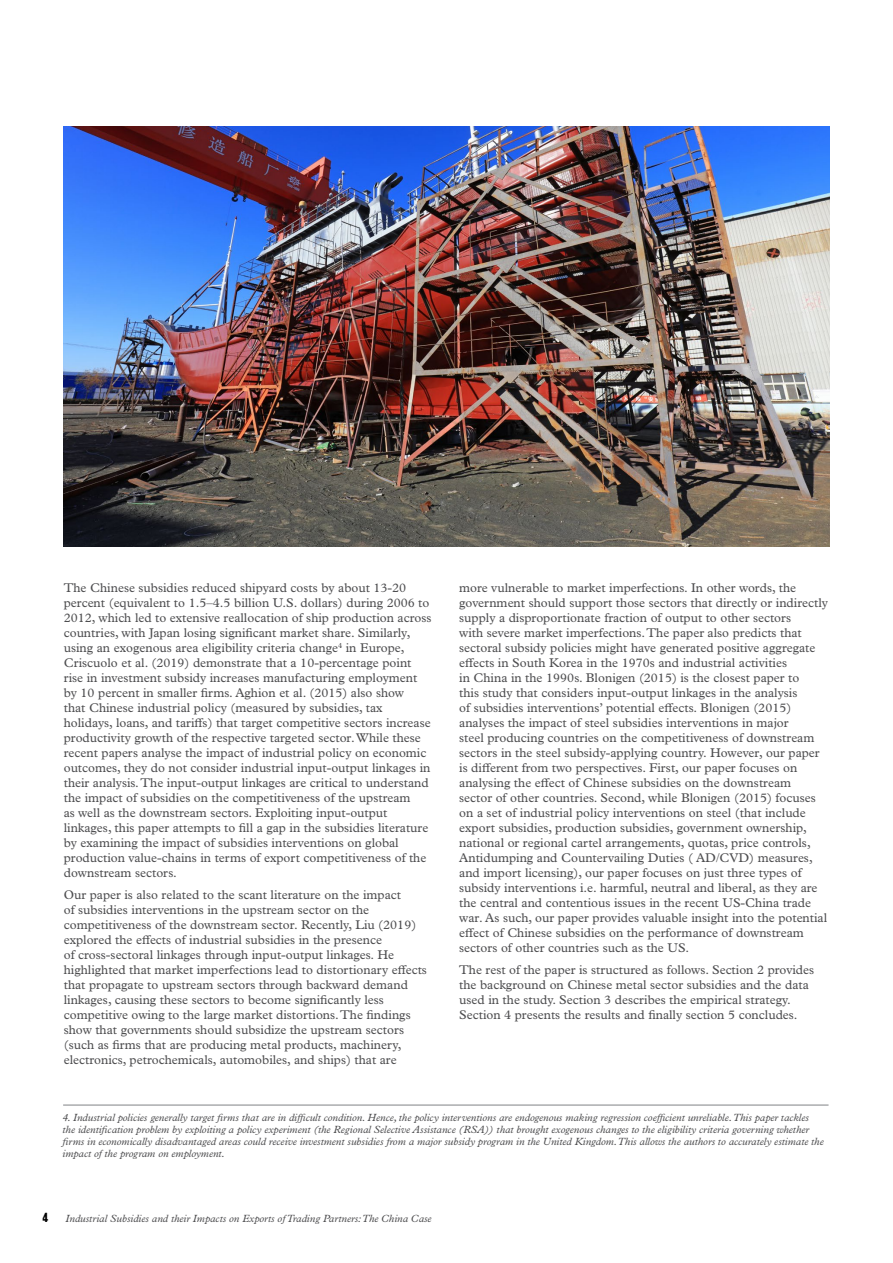
<style>
.page{position:relative;width:893px;height:1263px;background:#fff}
.page>*{position:absolute;margin:0;border:0;box-sizing:border-box;transform-origin:0 0}
.t1{font:12.75px/15px "Plantin MT Std";color:#4d4d4f}
.t2{font:700 12px "Bureau Grot Condensed";color:#000}
.t3{font:italic 10.5px/12px "Plantin MT Std";color:#4d4d4f}
</style>
<div class="page">
<hr style="left:63px;top:1105px;width:765px;height:1px;background:#808285">
<img style="left:64px;top:126px;width:765px;height:420px">
<p class="t1" style="left:64px;top:581px;width:369px">The Chinese subsidies reduced shipyard costs by about 13-20 percent (equivalent to 1.5–4.5 billion U.S. dollars) during 2006 to 2012, which led to extensive reallocation of ship production across countries, with Japan losing significant market share. Similarly, using an exogenous area eligibility criteria change<sup>4</sup> in Europe, Criscuolo et al. (2019) demonstrate that a 10-percentage point rise in investment subsidy increases manufacturing employment by 10 percent in smaller firms. Aghion et al. (2015) also show<br>that Chinese industrial policy (measured by subsidies, tax holidays, loans, and tariffs) that target competitive sectors increase productivity growth of the respective targeted sector. While these recent papers analyse the impact of industrial policy on economic outcomes, they do not consider industrial input-output linkages in their analysis. The input-output linkages are critical to understand the impact of subsidies on the competitiveness of the upstream<br>as well as the downstream sectors. Exploiting input-output linkages, this paper attempts to fill a gap in the subsidies literature by examining the impact of subsidies interventions on global production value-chains in terms of export competitiveness of the downstream sectors.</p>
<p class="t1" style="left:64px;top:887px;width:365px">Our paper is also related to the scant literature on the impact<br>of subsidies interventions in the upstream sector on the competitiveness of the downstream sector. Recently, Liu (2019) explored the effects of industrial subsidies in the presence<br>of cross-sectoral linkages through input-output linkages. He highlighted that market imperfections lead to distortionary effects that propagate to upstream sectors through backward demand linkages, causing these sectors to become significantly less competitive owing to the large market distortions. The findings show that governments should subsidize the upstream sectors (such as firms that are producing metal products, machinery, electronics, petrochemicals, automobiles, and ships) that are</p>
<p class="t1" style="left:459px;top:581px;width:370px">more vulnerable to market imperfections. In other words, the government should support those sectors that directly or indirectly supply a disproportionate fraction of output to other sectors<br>with severe market imperfections. The paper also predicts that sectoral subsidy policies might have generated positive aggregate effects in South Korea in the 1970s and industrial activities<br>in China in the 1990s. Blonigen (2015) is the closest paper to<br>this study that considers input-output linkages in the analysis<br>of subsidies interventions’ potential effects. Blonigen (2015) analyses the impact of steel subsidies interventions in major<br>steel producing countries on the competitiveness of downstream sectors in the steel subsidy-applying country. However, our paper is different from two perspectives. First, our paper focuses on analysing the effect of Chinese subsidies on the downstream<br>sector of other countries. Second, while Blonigen (2015) focuses on a set of industrial policy interventions on steel (that include export subsidies, production subsidies, government ownership, national or regional cartel arrangements, quotas, price controls, Antidumping and Countervailing Duties ( AD/CVD) measures, and import licensing), our paper focuses on just three types of subsidy interventions i.e. harmful, neutral and liberal, as they are the central and contentious issues in the recent US-China trade war. As such, our paper provides valuable insight into the potential effect of Chinese subsidies on the performance of downstream sectors of other countries such as the US.</p>
<p class="t1" style="left:459px;top:962px;width:356px">The rest of the paper is structured as follows. Section 2 provides the background on Chinese metal sector subsidies and the data used in the study. Section 3 describes the empirical strategy.<br>Section 4 presents the results and finally section 5 concludes.</p>
<p class="t3" style="left:63px;top:1111px;width:763px">4. Industrial policies generally target firms that are in difficult condition. Hence, the policy interventions are endogenous making regression coefficient unreliable. This paper tackles the identification problem by exploiting a policy experiment (the Regional Selective Assistance (RSA)) that brought exogenous changes to the eligibility criteria governing whether firms in economically disadvantaged areas could receive investment subsidies from a major subsidy program in the United Kingdom. This allows the authors to accurately estimate the impact of the program on employment.</p>
<p class="t2" style="left:43px;top:1210px;width:7px">4</p>
<p class="t3" style="left:65px;top:1212px;width:368px">Industrial Subsidies and their Impacts on Exports of Trading Partners: The China Case</p>
</div>
